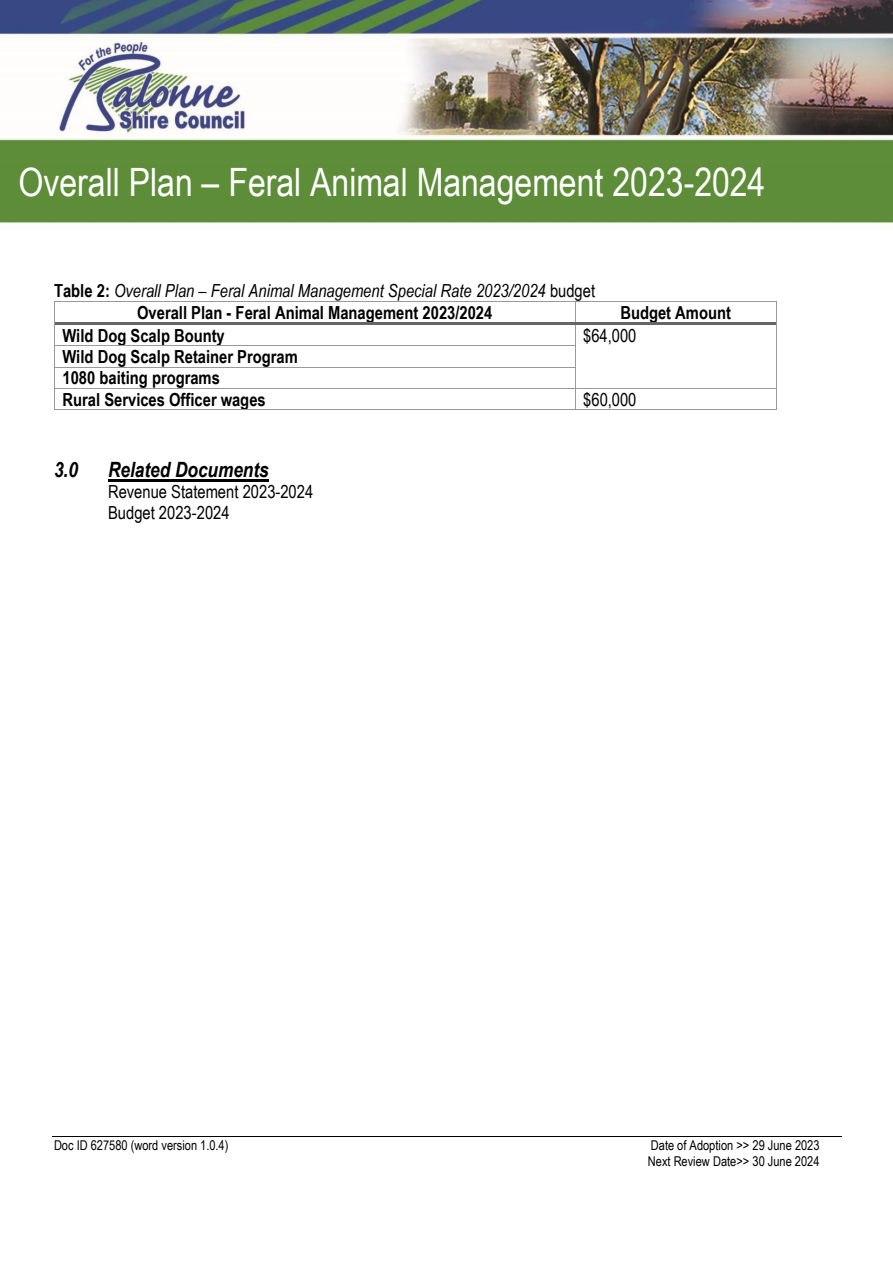
<style>
.page{position:relative;width:893px;height:1263px;background:#fff}
.page>*{position:absolute;margin:0;border:0;box-sizing:border-box;transform-origin:0 0}
.t1{font:39px "Arial Narrow";color:#fff}
.t2{font:italic 700 21px "Arial Narrow";color:#000}
.t3{font:700 18px "Arial Narrow";color:#000}
.t4{font:italic 18px "Arial Narrow";color:#000}
.t5{font:18px "Arial Narrow";letter-spacing:.005em;color:#000}
.t6{font:13.5px/15.5px "Arial Narrow";color:#000}
.s1{font-weight:700;font-style:normal}
.s2{font-style:normal}
</style>
<div class="page">
<hr style="left:52px;top:1136px;width:789px;height:1px;background:#000">
<img style="left:0;top:0;width:893px;height:224px">
<hr style="left:55px;top:301px;width:520px;height:1px;background:#999">
<hr style="left:575px;top:301px;width:201px;height:1px;background:#999">
<hr style="left:55px;top:322px;width:520px;height:3px;background:#666">
<hr style="left:577px;top:322px;width:199px;height:3px;background:#666">
<hr style="left:55px;top:345px;width:520px;height:1px;background:#999">
<hr style="left:55px;top:367px;width:520px;height:1px;background:#999">
<hr style="left:55px;top:388px;width:520px;height:1px;background:#999">
<hr style="left:575px;top:388px;width:201px;height:1px;background:#999">
<svg style="left:54px;top:301px;width:1px;height:109px"></svg>
<hr style="left:55px;top:410px;width:520px;height:1px;background:#999">
<svg style="left:575px;top:302px;width:2px;height:108px"></svg>
<hr style="left:575px;top:410px;width:201px;height:1px;background:#999">
<svg style="left:776px;top:301px;width:1px;height:109px"></svg>
<hr style="left:108px;top:479px;width:161px;height:3px;background:#000">
<h1 class="t1" style="left:19px;top:159px;width:748px">Overall Plan – Feral Animal Management 2023-2024</h1>
<p class="t4" style="left:54px;top:280px;width:543px"><span class="s1">Table 2:</span> Overall Plan – Feral Animal Management Special Rate 2023/2024 <span class="s2">budget</span></p>
<p class="t3" style="left:137px;top:302px;width:357px">Overall Plan - Feral Animal Management 2023/2024</p>
<p class="t3" style="left:620px;top:302px;width:112px">Budget Amount</p>
<p class="t3" style="left:62px;top:325px;width:164px">Wild Dog Scalp Bounty</p>
<p class="t5" style="left:583px;top:325px;width:55px">$64,000</p>
<p class="t3" style="left:62px;top:346px;width:237px">Wild Dog Scalp Retainer Program</p>
<p class="t3" style="left:62px;top:367px;width:159px">1080 baiting programs</p>
<p class="t3" style="left:62px;top:389px;width:205px">Rural Services Officer wages</p>
<p class="t5" style="left:583px;top:389px;width:55px">$60,000</p>
<p class="t2" style="left:54px;top:458px;width:26px">3.0</p>
<p class="t2" style="left:108px;top:458px;width:162px">Related Documents</p>
<p class="t5" style="left:108px;top:481px;width:207px">Revenue Statement 2023-2024</p>
<p class="t5" style="left:108px;top:502px;width:123px">Budget 2023-2024</p>
<p class="t6" style="left:54px;top:1138px;width:176px">Doc ID 627580 (word version 1.0.4)</p>
<p class="t6" style="left:648px;top:1138px;width:173px">Date of Adoption &gt;&gt; 29 June 2023<br>Next Review Date&gt;&gt; 30 June 2024</p>
</div>
